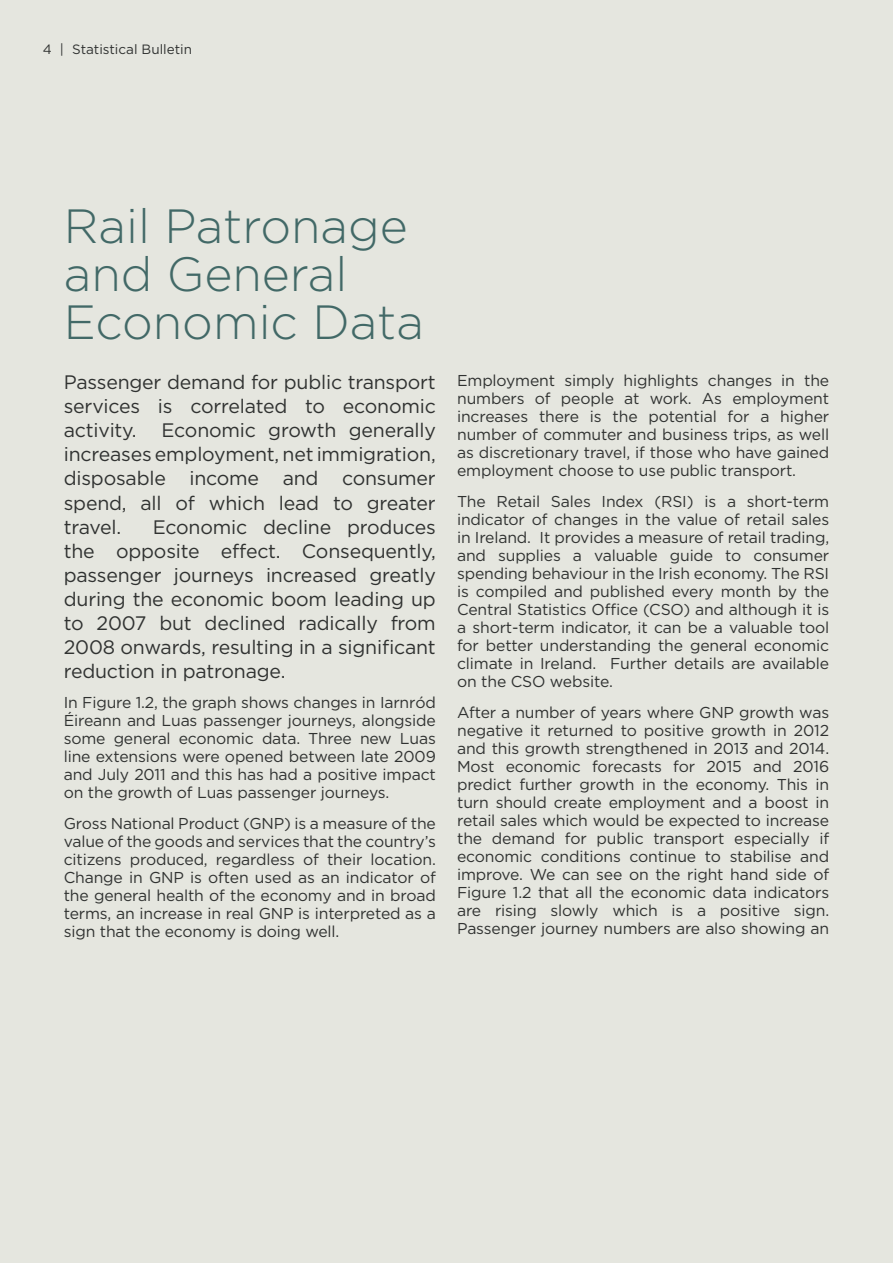
<style>
.page{position:relative;width:893px;height:1263px;background:#e5e6df}
.page>*{position:absolute;margin:0;border:0;box-sizing:border-box;transform-origin:0 0}
.t1{font:300 48px/48px "Gotham";color:#426967}
.t2{font:19.5px/24px "Gotham";letter-spacing:-.01em;color:#303231;text-align:justify}
.t3{font:15.75px/18px "Gotham";letter-spacing:-.01em;color:#303231;text-align:justify}
.t4{font:13.5px "Gotham";color:#303231}
</style>
<div class="page">
<p class="t4" style="left:43px;top:42px;width:151px">4 | Statistical Bulletin</p>
<h1 class="t1" style="left:64px;top:202px;width:362px">Rail Patronage and General<br>Economic Data</h1>
<p class="t2" style="left:64px;top:370px;width:374px">Passenger demand for public transport services is correlated to economic activity.</p>
<p class="t2" style="left:64px;top:418px;width:374px;text-indent:98px">Economic growth generally increases employment, net immigration, disposable income and consumer spend, all of which lead to greater travel.</p>
<p class="t2" style="left:64px;top:514px;width:374px;text-indent:89px">Economic decline produces the opposite effect. Consequently, passenger journeys increased greatly during the economic boom leading up to 2007 but declined radically from 2008 onwards, resulting in a significant reduction in patronage.</p>
<p class="t3" style="left:64px;top:693px;width:374px">In Figure 1.2, the graph shows changes in Iarnród Éireann and Luas passenger journeys, alongside some general economic data. Three new Luas line extensions were opened between late 2009 and July 2011 and this has had a positive impact on the growth of Luas passenger journeys.</p>
<p class="t3" style="left:64px;top:814px;width:374px">Gross National Product (GNP) is a measure of the value of the goods and services that the country’s citizens produced, regardless of their location.<br>Change in GNP is often used as an indicator of the general health of the economy and in broad terms, an increase in real GNP is interpreted as a sign that the economy is doing well.</p>
<p class="t3" style="left:457px;top:371px;width:374px">Employment simply highlights changes in the numbers of people at work. As employment increases there is the potential for a higher number of commuter and business trips, as well as discretionary travel, if those who have gained employment choose to use public transport.</p>
<p class="t3" style="left:457px;top:492px;width:374px">The Retail Sales Index (RSI) is a short-term indicator of changes in the value of retail sales in Ireland. It provides a measure of retail trading, and supplies a valuable guide to consumer spending behaviour in the Irish economy. The RSI is compiled and published every month by the Central Statistics Office (CSO) and although it is a short-term indicator, it can be a valuable tool for better understanding the general economic climate in Ireland. Further details are available on the CSO website.</p>
<p class="t3" style="left:457px;top:703px;width:374px">After a number of years where GNP growth was negative it returned to positive growth in 2012 and this growth strengthened in 2013 and 2014.<br>Most economic forecasts for 2015 and 2016 predict further growth in the economy. This in turn should create employment and a boost in retail sales which would be expected to increase the demand for public transport especially if economic conditions continue to stabilise and improve. We can see on the right hand side of Figure 1.2 that all the economic data indicators are rising slowly which is a positive sign.<br>Passenger journey numbers are also showing an</p>
</div>
